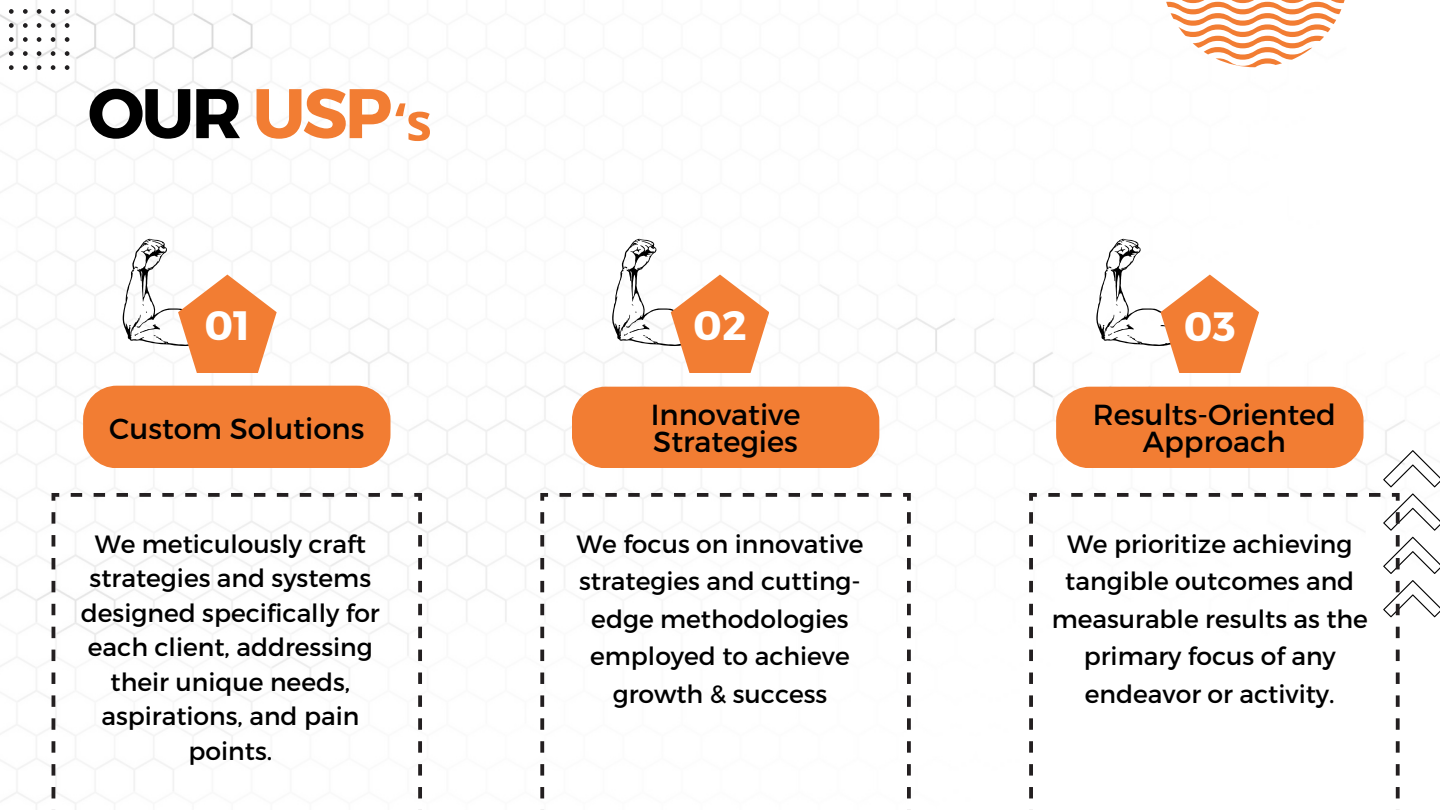
<style>
.page{position:relative;width:1440px;height:810px;background:#fff}
.page>*{position:absolute;margin:0;border:0;box-sizing:border-box;transform-origin:0 0}
.t1{font:700 70px "Montserrat";letter-spacing:-.04em;color:#000}
.t2{font:700 52px "Open Sans";color:#f27d33}
.t3{font:700 41px "Montserrat";color:#fff}
.t4{font:29px/27.8px "Montserrat";color:#000}
.t5{font:25px/37.5px "Montserrat";color:#000;text-align:center}
.s1{color:#f27d33}
</style>
<div class="page">
<img style="left:0;top:0;width:1436px;height:810px">
<svg style="left:1383px;top:450px;width:57px;height:37px"></svg>
<svg style="left:1400px;top:493px;width:40px;height:38px"></svg>
<svg style="left:1400px;top:537px;width:40px;height:37px"></svg>
<svg style="left:1400px;top:580px;width:40px;height:37px"></svg>
<svg style="left:0;top:0;width:69px;height:70px"></svg>
<svg style="left:123px;top:239px;width:154px;height:134px"></svg>
<div style="left:83px;top:386px;width:308px;height:82px;background:#f27d33;border-radius:34px"></div>
<svg style="left:612px;top:239px;width:157px;height:134px"></svg>
<svg style="left:1096px;top:239px;width:163px;height:134px"></svg>
<div style="left:572px;top:387px;width:307px;height:81px;background:#f27d33;border-radius:34px"></div>
<div style="left:1056px;top:387px;width:308px;height:81px;background:#f27d33;border-radius:34px"></div>
<svg style="left:52px;top:493px;width:370px;height:317px"></svg>
<svg style="left:540px;top:493px;width:371px;height:317px"></svg>
<svg style="left:1029px;top:493px;width:371px;height:317px"></svg>
<svg style="left:1164px;top:0;width:181px;height:67px"></svg>
<p class="t1" style="left:88px;top:68px;width:306px">OUR <span class="s1">USP</span></p>
<p class="t2" style="left:395px;top:85px;width:39px">‘s</p>
<h1 class="t3" style="left:205px;top:299px;width:47px">01</h1>
<p class="t4" style="left:109px;top:413px;width:257px">Custom Solutions</p>
<h2 class="t5" style="left:81px;top:525px;width:300px;line-height:34.5px">We meticulously craft strategies and systems designed specifically for each client, addressing their unique needs, aspirations, and pain points.</h2>
<p class="t3" style="left:693px;top:299px;width:55px">02</p>
<p class="t3" style="left:1184px;top:299px;width:53px">03</p>
<p class="t4" style="left:651px;top:399px;width:151px">Innovative<br>Strategies</p>
<p class="t4" style="left:1093px;top:399px;width:245px;text-align:center">Results-Oriented<br>Approach</p>
<p class="t5" style="left:576px;top:524px;width:289px">We focus on innovative strategies and cutting&shy;edge methodologies employed to achieve growth &amp; success</p>
<h3 class="t5" style="left:1052px;top:524px;width:318px">We prioritize achieving tangible outcomes and measurable results as the primary focus of any endeavor or activity.</h3>
</div>
